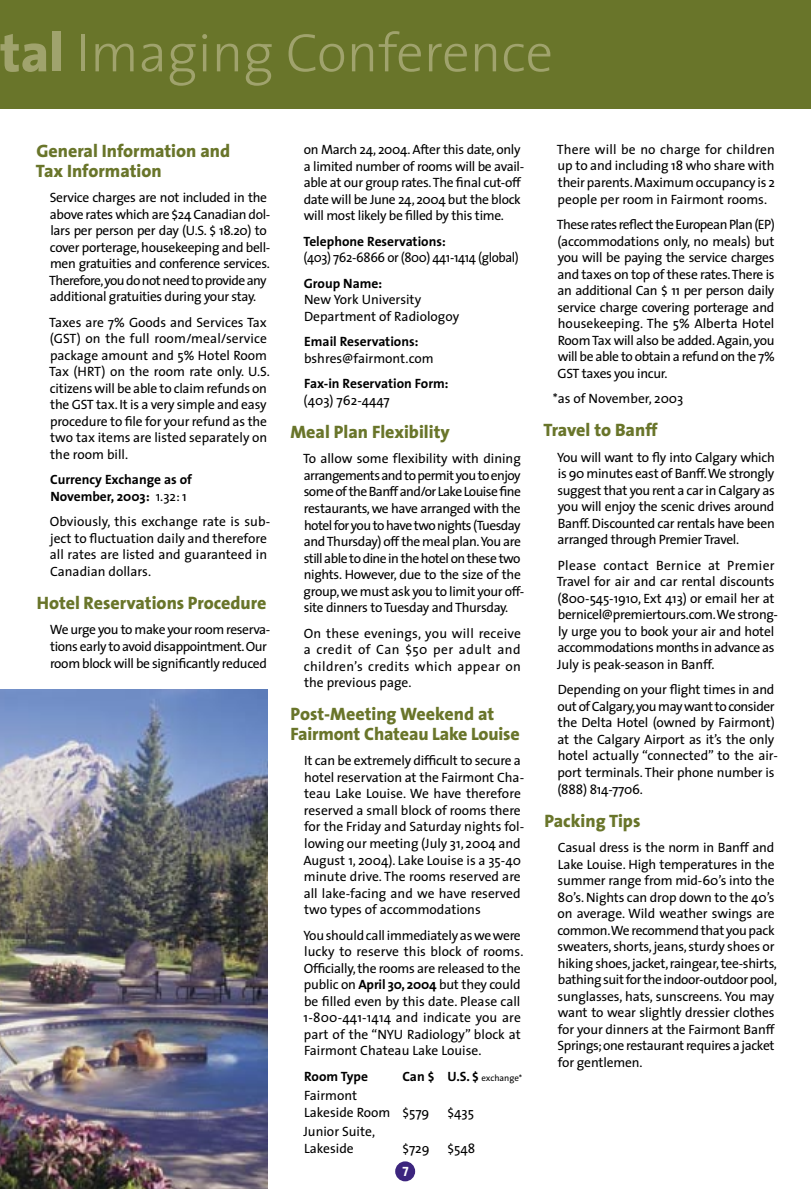
<style>
.page{position:relative;width:811px;height:1189px;background:#fff}
.page>*{position:absolute;margin:0;border:0;box-sizing:border-box;transform-origin:0 0}
.t1{font:300 54.75px "The Sans";color:#a0a36d}
.t2{font:800 18px/19.5px "The Sans";color:#69752a}
.t3{font:13.5px/16.5px "The Sans";letter-spacing:-.015em;color:#000}
.t4{font:700 13.5px/16.5px "The Sans";color:#000}
.t5{font:13.5px/16.5px "The Sans";letter-spacing:-.035em;color:#000}
.t6{font:13.5px "The Sans Bold Caps";color:#fff}
.s1{font-weight:800}
.s2{font-weight:400}
.s3{font-weight:700}
.s4{font-weight:400;font-size:9px}
</style>
<div class="page">
<div style="left:0;top:0;width:810px;height:108px;background:#69752a"></div>
<div style="left:396px;top:1161px;width:18px;height:19px;background:#3c257e;border-radius:50%"></div>
<div style="left:395px;top:1160px;width:20px;height:20px;border:2px solid #3c257e;border-radius:50%"></div>
<img style="left:0;top:689px;width:267px;height:499px">
<h1 class="t1" style="left:0;top:8px;width:554px"><span class="s1">tal</span> Imaging Conference</h1>
<h2 class="t2" style="left:36px;top:141px;width:196px">General Information and<br>Tax Information</h2>
<p class="t3" style="left:49px;top:189px;width:222px">Service charges are not included in the above rates which are $24 Canadian dol&shy;lars per person per day (U.S. $ 18.20) to cover porterage, housekeeping and bell&shy;men gratuities and conference services.<br>Therefore, you do not need to provide any additional gratuities during your stay.</p>
<p class="t3" style="left:49px;top:313px;width:222px">Taxes are 7% Goods and Services Tax (GST) on the full room/meal/service package amount and 5% Hotel Room Tax (HRT) on the room rate only. U.S. citizens will be able to claim refunds on the GST tax. It is a very simple and easy procedure to file for your refund as the two tax items are listed separately on the room bill.</p>
<p class="t4" style="left:50px;top:471px;width:143px">Currency Exchange as of<br>November, 2003: <span class="s2">1.32: 1</span></p>
<p class="t3" style="left:50px;top:513px;width:222px">Obviously, this exchange rate is sub&shy;ject to fluctuation daily and therefore all rates are listed and guaranteed in Canadian dollars.</p>
<h2 class="t2" style="left:37px;top:592px;width:231px">Hotel Reservations Procedure</h2>
<p class="t5" style="left:50px;top:621px;width:222px">We urge you to make your room reserva&shy;tions early to avoid disappointment. Our room block will be significantly reduced</p>
<p class="t3" style="left:303px;top:141px;width:222px">on March 24, 2004. After this date, only a limited number of rooms will be avail&shy;able at our group rates. The final cut-off date will be June 24, 2004 but the block will most likely be filled by this time.</p>
<p class="t4" style="left:303px;top:232px;width:144px">Telephone Reservations:</p>
<p class="t3" style="left:303px;top:249px;width:217px">(403) 762-6866 or (800) 441-1414 (global)</p>
<p class="t4" style="left:304px;top:274px;width:80px">Group Name:</p>
<p class="t3" style="left:304px;top:291px;width:157px">New York University<br>Department of Radiologoy</p>
<p class="t4" style="left:304px;top:333px;width:116px">Email Reservations:</p>
<p class="t3" style="left:304px;top:349px;width:131px">bshres@fairmont.com</p>
<p class="t4" style="left:304px;top:375px;width:146px">Fax-in Reservation Form:</p>
<p class="t3" style="left:303px;top:391px;width:87px">(403) 762-4447</p>
<h2 class="t2" style="left:290px;top:421px;width:161px">Meal Plan Flexibility</h2>
<p class="t3" style="left:303px;top:450px;width:222px">To allow some flexibility with dining arrangements and to permit you to enjoy some of the Banff and/or Lake Louise fine restaurants, we have arranged with the hotel for you to have two nights (Tuesday and Thursday) off the meal plan. You are still able to dine in the hotel on these two nights. However, due to the size of the group, we must ask you to limit your off&shy;site dinners to Tuesday and Thursday.</p>
<p class="t3" style="left:303px;top:624px;width:219px;text-align:justify">On these evenings, you will receive a credit of Can $50 per adult and children’s credits which appear on the previous page.</p>
<h2 class="t2" style="left:290px;top:703px;width:230px">Post-Meeting Weekend at<br>Fairmont Chateau Lake Louise</h2>
<p class="t3" style="left:303px;top:752px;width:222px">It can be extremely difficult to secure a hotel reservation at the Fairmont Cha&shy;teau Lake Louise. We have therefore reserved a small block of rooms there for the Friday and Saturday nights fol&shy;lowing our meeting (July 31, 2004 and August 1, 2004). Lake Louise is a 35-40 minute drive. The rooms reserved are all lake-facing and we have reserved two types of accommodations</p>
<p class="t3" style="left:303px;top:926px;width:221px">You should call immediately as we were lucky to reserve this block of rooms.<br>Officially, the rooms are released to the public on <span class="s3">April 30, 2004</span> but they could be filled even by this date. Please call 1-800-441-1414 and indicate you are part of the “NYU Radiology” block at Fairmont Chateau Lake Louise.</p>
<p class="t4" style="left:304px;top:1067px;width:65px">Room Type</p>
<p class="t4" style="left:402px;top:1067px;width:121px">Can $ U.S. $ <span class="s4">exchange*</span></p>
<p class="t3" style="left:304px;top:1086px;width:127px">Fairmont<br>Lakeside Room $579</p>
<p class="t3" style="left:447px;top:1103px;width:28px">$435</p>
<p class="t3" style="left:303px;top:1122px;width:73px">Junior Suite,<br>Lakeside</p>
<p class="t3" style="left:402px;top:1139px;width:29px">$729</p>
<p class="t3" style="left:447px;top:1139px;width:29px">$548</p>
<p class="t6" style="left:402px;top:1159px;width:8px">7</p>
<p class="t3" style="left:556px;top:141px;width:219px;text-align:justify">There will be no charge for children up to and including 18 who share with their parents. Maximum occupancy is 2 people per room in Fairmont rooms.</p>
<p class="t3" style="left:556px;top:216px;width:219px;text-align:justify">These rates reflect the European Plan (EP) (accommodations only, no meals) but you will be paying the service charges and taxes on top of these rates. There is an additional Can $ 11 per person daily service charge covering porterage and housekeeping. The 5% Alberta Hotel Room Tax will also be added. Again, you will be able to obtain a refund on the 7% GST taxes you incur.</p>
<p class="t3" style="left:552px;top:390px;width:132px">*as of November, 2003</p>
<h2 class="t2" style="left:543px;top:420px;width:116px">Travel to Banff</h2>
<p class="t3" style="left:557px;top:448px;width:219px;text-align:justify">You will want to fly into Calgary which is 90 minutes east of Banff. We strongly suggest that you rent a car in Calgary as you will enjoy the scenic drives around Banff. Discounted car rentals have been arranged through Premier Travel.</p>
<p class="t3" style="left:556px;top:556px;width:222px">Please contact Bernice at Premier Travel for air and car rental discounts (800-545-1910, Ext 413) or email her at bernicel@premiertours.com. We strong&shy;ly urge you to book your air and hotel accommodations months in advance as July is peak-season in Banff.</p>
<p class="t3" style="left:557px;top:681px;width:222px">Depending on your flight times in and out of Calgary, you may want to consider the Delta Hotel (owned by Fairmont) at the Calgary Airport as it’s the only hotel actually “connected” to the air&shy;port terminals. Their phone number is (888) 814-7706.</p>
<h2 class="t2" style="left:544px;top:810px;width:97px">Packing Tips</h2>
<p class="t3" style="left:557px;top:838px;width:221px">Casual dress is the norm in Banff and Lake Louise. High temperatures in the summer range from mid-60’s into the 80’s. Nights can drop down to the 40’s on average. Wild weather swings are common. We recommend that you pack sweaters, shorts, jeans, sturdy shoes or hiking shoes, jacket, raingear, tee-shirts, bathing suit for the indoor-outdoor pool, sunglasses, hats, sunscreens. You may want to wear slightly dressier clothes for your dinners at the Fairmont Banff Springs; one restaurant requires a jacket for gentlemen.</p>
</div>
